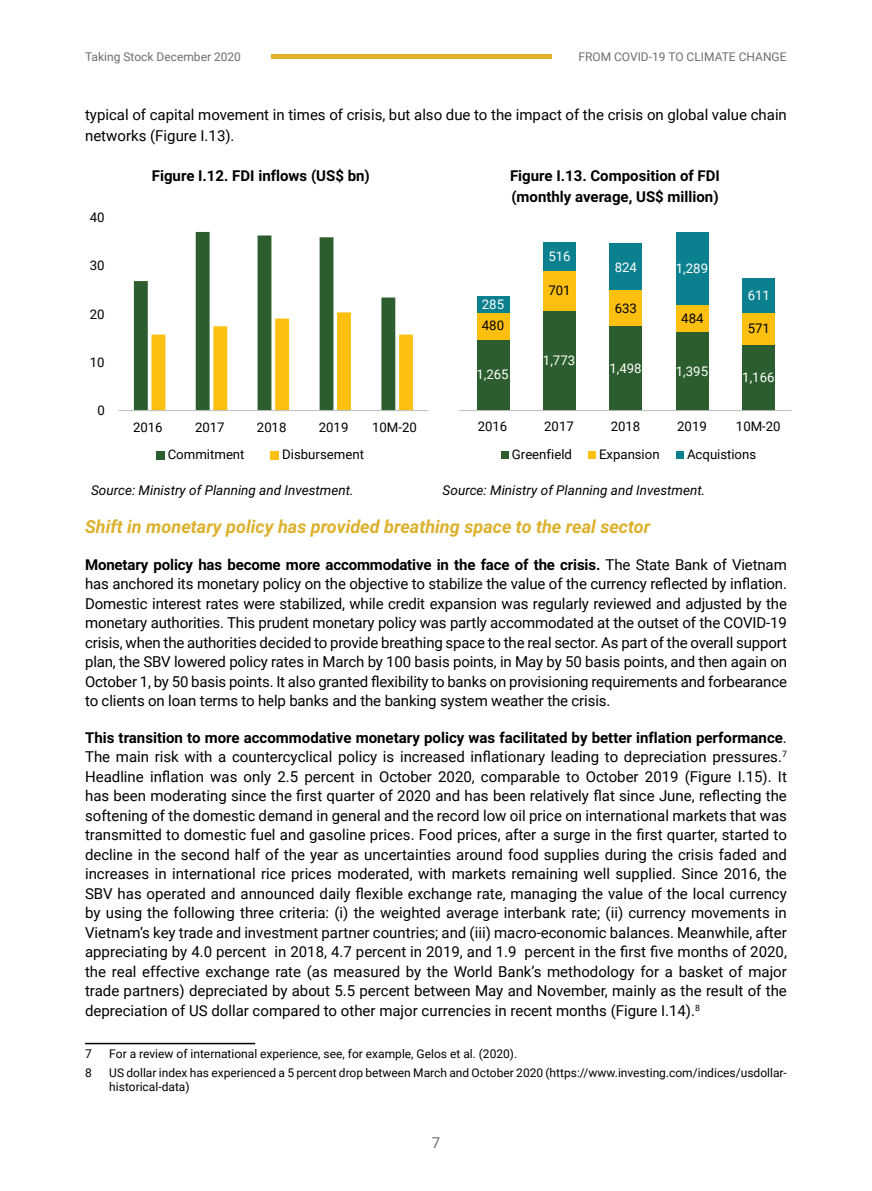
<style>
.page{position:relative;width:872px;height:1191px;background:#fff}
.page>*{position:absolute;margin:0;border:0;box-sizing:border-box;transform-origin:0 0}
.t1{font:italic 700 18px "Roboto";color:#ddb12c}
.t2{font:15px/19.5px "Roboto";color:#000;text-align:justify}
.t3{font:700 15px/21px "Roboto";color:#000}
.t4{font:15px "Roboto";color:#6d6e71}
.t5{font:italic 13.5px "Roboto";color:#000}
.t6{font:13.2px "Roboto";color:#000}
.t7{font:13.2px "Roboto";color:#fff}
.t8{font:12px/14.4px "Roboto";color:#000}
.t9{font:12px "Roboto";color:#6d6e71}
.s1{font-weight:700}
</style>
<div class="page">
<div style="left:271px;top:54px;width:280px;height:5px;background:#ddb12c"></div>
<svg style="left:134px;top:232px;width:261px;height:178px"></svg>
<svg style="left:151px;top:312px;width:262px;height:98px"></svg>
<hr style="left:119px;top:410px;width:309px;height:1px;background:#bcbec0">
<div style="left:156px;top:451px;width:8px;height:8px;background:#2c5d2e"></div>
<div style="left:270px;top:451px;width:9px;height:8px;background:#fdc010"></div>
<div style="left:742px;top:345px;width:33px;height:65px;background:#2c5d2e"></div>
<div style="left:676px;top:332px;width:33px;height:78px;background:#2c5d2e"></div>
<div style="left:609px;top:326px;width:33px;height:84px;background:#2c5d2e"></div>
<div style="left:543px;top:310px;width:33px;height:100px;background:#2c5d2e"></div>
<div style="left:476px;top:339px;width:33px;height:71px;background:#2c5d2e"></div>
<div style="left:742px;top:312px;width:33px;height:33px;background:#fdc010"></div>
<div style="left:676px;top:304px;width:33px;height:28px;background:#fdc010"></div>
<div style="left:609px;top:290px;width:33px;height:36px;background:#fdc010"></div>
<div style="left:543px;top:271px;width:33px;height:39px;background:#fdc010"></div>
<div style="left:476px;top:312px;width:33px;height:27px;background:#fdc010"></div>
<div style="left:742px;top:278px;width:33px;height:34px;background:#0b808e"></div>
<div style="left:676px;top:232px;width:33px;height:72px;background:#0b808e"></div>
<div style="left:609px;top:244px;width:33px;height:46px;background:#0b808e"></div>
<div style="left:543px;top:242px;width:33px;height:29px;background:#0b808e"></div>
<div style="left:476px;top:296px;width:33px;height:16px;background:#0b808e"></div>
<hr style="left:459px;top:410px;width:332px;height:1px;background:#bcbec0">
<div style="left:501px;top:452px;width:8px;height:7px;background:#2c5d2e"></div>
<div style="left:589px;top:452px;width:7px;height:7px;background:#fdc010"></div>
<div style="left:676px;top:452px;width:8px;height:7px;background:#0b808e"></div>
<hr style="left:85px;top:1042px;width:170px;height:2px;background:#000">
<p class="t9" style="left:85px;top:48px;width:157px">Taking Stock December 2020</p>
<p class="t9" style="left:578px;top:48px;width:210px">FROM COVID-19 TO CLIMATE CHANGE</p>
<p class="t2" style="left:85px;top:104px;width:703px;line-height:21px">typical of capital movement in times of crisis, but also due to the impact of the crisis on global value chain networks (Figure I.13).</p>
<p class="t3" style="left:152px;top:165px;width:219px">Figure I.12. FDI inflows (US$ bn)</p>
<p class="t3" style="left:510px;top:165px;width:211px">Figure I.13. Composition of FDI (monthly average, US$ million)</p>
<p class="t6" style="left:90px;top:208px;width:16px">40</p>
<p class="t6" style="left:90px;top:256px;width:16px">30</p>
<p class="t6" style="left:90px;top:305px;width:16px">20</p>
<p class="t6" style="left:90px;top:353px;width:16px">10</p>
<p class="t6" style="left:97px;top:401px;width:9px">0</p>
<p class="t6" style="left:133px;top:418px;width:31px">2016</p>
<p class="t6" style="left:195px;top:418px;width:31px">2017</p>
<p class="t6" style="left:257px;top:418px;width:31px">2018</p>
<p class="t6" style="left:319px;top:418px;width:31px">2019</p>
<p class="t6" style="left:372px;top:418px;width:46px">10M-20</p>
<p class="t6" style="left:168px;top:445px;width:78px">Commitment</p>
<p class="t6" style="left:282px;top:445px;width:84px">Disbursement</p>
<p class="t7" style="left:548px;top:247px;width:24px">516</p>
<p class="t7" style="left:615px;top:258px;width:24px">824</p>
<p class="t7" style="left:676px;top:259px;width:34px">1,289</p>
<p class="t7" style="left:482px;top:295px;width:24px">285</p>
<p class="t6" style="left:482px;top:316px;width:24px">480</p>
<p class="t6" style="left:548px;top:281px;width:24px">701</p>
<p class="t6" style="left:615px;top:299px;width:24px">633</p>
<p class="t6" style="left:681px;top:309px;width:24px">484</p>
<p class="t7" style="left:747px;top:286px;width:24px">611</p>
<p class="t6" style="left:747px;top:319px;width:24px">571</p>
<p class="t7" style="left:476px;top:365px;width:34px">1,265</p>
<p class="t7" style="left:543px;top:351px;width:34px">1,773</p>
<p class="t7" style="left:609px;top:359px;width:34px">1,498</p>
<p class="t7" style="left:676px;top:362px;width:34px">1,395</p>
<p class="t7" style="left:742px;top:368px;width:34px">1,166</p>
<p class="t6" style="left:478px;top:417px;width:31px">2016</p>
<p class="t6" style="left:544px;top:417px;width:31px">2017</p>
<p class="t6" style="left:611px;top:417px;width:31px">2018</p>
<p class="t6" style="left:677px;top:417px;width:31px">2019</p>
<p class="t6" style="left:736px;top:417px;width:46px">10M-20</p>
<p class="t6" style="left:512px;top:445px;width:62px">Greenfield</p>
<p class="t6" style="left:599px;top:445px;width:62px">Expansion</p>
<p class="t6" style="left:687px;top:445px;width:71px">Acquistions</p>
<p class="t5" style="left:91px;top:481px;width:264px">Source: Ministry of Planning and Investment.</p>
<p class="t5" style="left:442px;top:481px;width:264px">Source: Ministry of Planning and Investment.</p>
<p class="t1" style="left:85px;top:514px;width:567px">Shift in monetary policy has provided breathing space to the real sector</p>
<p class="t2" style="left:85px;top:554px;width:703px"><span class="s1">Monetary policy has become more accommodative in the face of the crisis.</span> The State Bank of Vietnam has anchored its monetary policy on the objective to stabilize the value of the currency reflected by inflation.<br>Domestic interest rates were stabilized, while credit expansion was regularly reviewed and adjusted by the monetary authorities. This prudent monetary policy was partly accommodated at the outset of the COVID-19 crisis, when the authorities decided to provide breathing space to the real sector. As part of the overall support plan, the SBV lowered policy rates in March by 100 basis points, in May by 50 basis points, and then again on October 1, by 50 basis points. It also granted flexibility to banks on provisioning requirements and forbearance to clients on loan terms to help banks and the banking system weather the crisis.</p>
<p class="t2" style="left:85px;top:727px;width:703px"><span class="s1">This transition to more accommodative monetary policy was facilitated by better inflation performance</span>.<br>The main risk with a countercyclical policy is increased inflationary leading to depreciation pressures.<sup>7<br></sup>Headline inflation was only 2.5 percent in October 2020, comparable to October 2019 (Figure I.15). It has been moderating since the first quarter of 2020 and has been relatively flat since June, reflecting the softening of the domestic demand in general and the record low oil price on international markets that was transmitted to domestic fuel and gasoline prices. Food prices, after a surge in the first quarter, started to decline in the second half of the year as uncertainties around food supplies during the crisis faded and increases in international rice prices moderated, with markets remaining well supplied. Since 2016, the SBV has operated and announced daily flexible exchange rate, managing the value of the local currency by using the following three criteria: (i) the weighted average interbank rate; (ii) currency movements in Vietnam’s key trade and investment partner countries; and (iii) macro-economic balances. Meanwhile, after appreciating by 4.0 percent in 2018, 4.7 percent in 2019, and 1.9 percent in the first five months of 2020, the real effective exchange rate (as measured by the World Bank’s methodology for a basket of major trade partners) depreciated by about 5.5 percent between May and November, mainly as the result of the depreciation of US dollar compared to other major currencies in recent months (Figure I.14).<sup>8</sup></p>
<p class="t8" style="left:85px;top:1046px;width:8px">7</p>
<p class="t8" style="left:109px;top:1046px;width:409px">For a review of international experience, see, for example, Gelos et al. (2020).</p>
<p class="t8" style="left:85px;top:1064px;width:8px">8</p>
<p class="t8" style="left:109px;top:1064px;width:679px">US dollar index has experienced a 5 percent drop between March and October 2020 (https://www.investing.com/indices/usdollar&shy;historical-data)</p>
<p class="t4" style="left:432px;top:1131px;width:10px">7</p>
</div>
